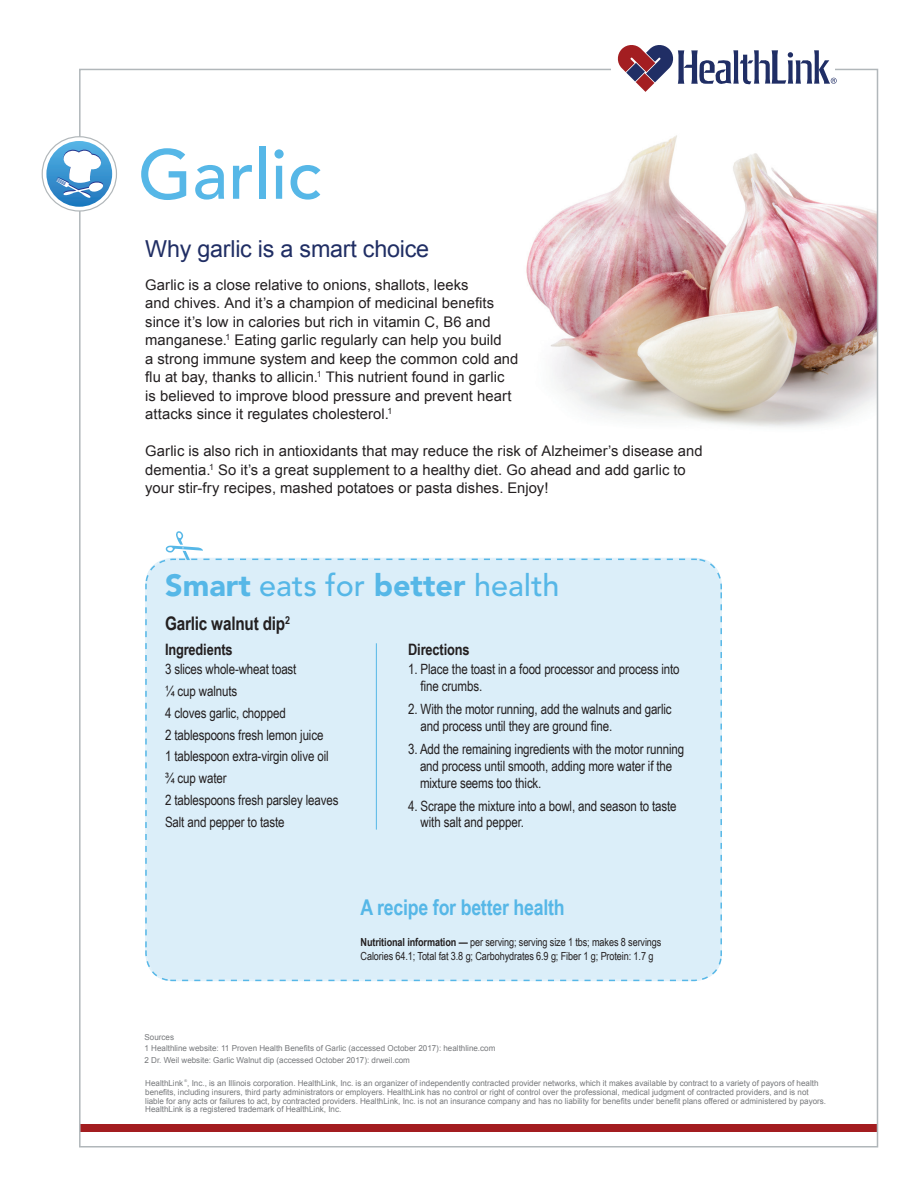
<style>
.page{position:relative;width:918px;height:1188px;background:#fff}
.page>*{position:absolute;margin:0;border:0;box-sizing:border-box;transform-origin:0 0}
.t1{font:500 69.6px "Avenir";color:#56b7e7}
.t2{font:500 30.6px "Avenir";color:#56b7e7}
.t3{font:23.4px "Arial";letter-spacing:-.01em;color:#202e64}
.t4{font:700 21.75px "Arial Narrow";letter-spacing:-.01em;color:#56b7e7}
.t5{font:700 18.75px "Arial Narrow";letter-spacing:-.01em;color:#231f20}
.t6{font:700 15.75px "Arial Narrow";letter-spacing:-.01em;color:#231f20}
.t7{font:14.7px/18.5px "Arial";letter-spacing:.005em;color:#231f20}
.t8{font:14.1px/21.8px "Arial Narrow";letter-spacing:-.01em;color:#231f20}
.t9{font:11.1px/13.8px "Arial Narrow";letter-spacing:-.01em;color:#231f20}
.t10{font:8.25px/8.7px "Arial";color:#76787b}
.t11{font:3.6px "Arial";color:#76787b}
.s1{font-weight:900}
.s2{font-weight:700}
</style>
<div class="page">
<img style="left:526px;top:135px;width:349px;height:292px">
<div style="left:80px;top:1124px;width:798px;height:8px;background:#a31d20"></div>
<svg style="left:617px;top:45px;width:220px;height:47px"></svg>
<div style="left:145px;top:558px;width:577px;height:424px;background:#dbeef9"></div>
<svg style="left:145px;top:531px;width:540px;height:52px"></svg>
<hr style="left:376px;top:643px;width:1px;height:187px;background:#56b7e7">
<div style="left:42px;top:136px;width:75px;height:76px;border:2px solid #b1b7ba;border-radius:50%"></div>
<svg style="left:43px;top:137px;width:73px;height:73px"></svg>
<svg style="left:46px;top:141px;width:66px;height:66px"></svg>
<svg style="left:56px;top:149px;width:48px;height:49px"></svg>
<h1 class="t1" style="left:138px;top:134px;width:185px">Garlic</h1>
<h3 class="t3" style="left:145px;top:233px;width:285px">Why garlic is a smart choice</h3>
<p class="t7" style="left:145px;top:275px;width:375px">Garlic is a close relative to onions, shallots, leeks<br>and chives. And it’s a champion of medicinal benefits since it’s low in calories but rich in vitamin C, B6 and manganese.<sup>1</sup> Eating garlic regularly can help you build<br>a strong immune system and keep the common cold and flu at bay, thanks to allicin.<sup>1</sup> This nutrient found in garlic is believed to improve blood pressure and prevent heart attacks since it regulates cholesterol.<sup>1</sup></p>
<h3 class="t7" style="left:145px;top:442px;width:559px">Garlic is also rich in antioxidants that may reduce the risk of Alzheimer’s disease and dementia.<sup>1</sup> So it’s a great supplement to a healthy diet. Go ahead and add garlic to your stir-fry recipes, mashed potatoes or pasta dishes. Enjoy!</h3>
<h2 class="t2" style="left:165px;top:568px;width:396px"><span class="s1">Smart</span> eats for <span class="s1">better</span> health</h2>
<h3 class="t5" style="left:165px;top:609px;width:127px">Garlic walnut dip<sup>2</sup></h3>
<h3 class="t6" style="left:165px;top:637px;width:69px">Ingredients</h3>
<h3 class="t6" style="left:408px;top:637px;width:63px">Directions</h3>
<h3 class="t8" style="left:165px;top:658px;width:175px">3 slices whole-wheat toast<br>¼ cup walnuts<br>4 cloves garlic, chopped<br>2 tablespoons fresh lemon juice<br>1 tablespoon extra-virgin olive oil ¾ cup water<br>2 tablespoons fresh parsley leaves<br>Salt and pepper to taste</h3>
<h3 class="t8" style="left:421px;top:661px;width:261px;line-height:16.8px;text-indent:-12px">1. Place the toast in a food processor and process into fine crumbs.</h3>
<h3 class="t8" style="left:421px;top:700px;width:252px;line-height:16.8px;text-indent:-12px">2. With the motor running, add the walnuts and garlic and process until they are ground fine.</h3>
<h3 class="t8" style="left:420px;top:740px;width:266px;line-height:16.8px;text-indent:-12px">3. Add the remaining ingredients with the motor running and process until smooth, adding more water if the mixture seems too thick.</h3>
<h3 class="t8" style="left:421px;top:797px;width:258px;line-height:16.8px;text-indent:-12px">4. Scrape the mixture into a bowl, and season to taste with salt and pepper.</h3>
<h3 class="t4" style="left:361px;top:891px;width:206px">A recipe for better health</h3>
<h3 class="t9" style="left:361px;top:934px;width:302px"><span class="s2">Nutritional information —</span> per serving; serving size 1 tbs; makes 8 servings<br>Calories 64.1; Total fat 3.8 g; Carbohydrates 6.9 g; Fiber 1 g; Protein: 1.7 g</h3>
<p class="t10" style="left:145px;top:1032px;width:352px;line-height:11.1px">Sources<br>1 Healthline website: 11 Proven Health Benefits of Garlic (accessed October 2017): healthline.com<br>2 Dr. Weil website: Garlic Walnut dip (accessed October 2017): drweil.com</p>
<p class="t10" style="left:145px;top:1079px;width:40px">HealthLink</p>
<p class="t11" style="left:185px;top:1079px;width:4px">®</p>
<p class="t10" style="left:145px;top:1079px;width:682px;text-indent:42px">, Inc., is an Illinois corporation. HealthLink, Inc. is an organizer of independently contracted provider networks, which it makes available by contract to a variety of payors of health benefits, including insurers, third party administrators or employers. HealthLink has no control or right of control over the professional, medical judgment of contracted providers, and is not liable for any acts or failures to act, by contracted providers. HealthLink, Inc. is not an insurance company and has no liability for benefits under benefit plans offered or administered by payors.<br>HealthLink is a registered trademark of HealthLink, Inc.</p>
</div>
